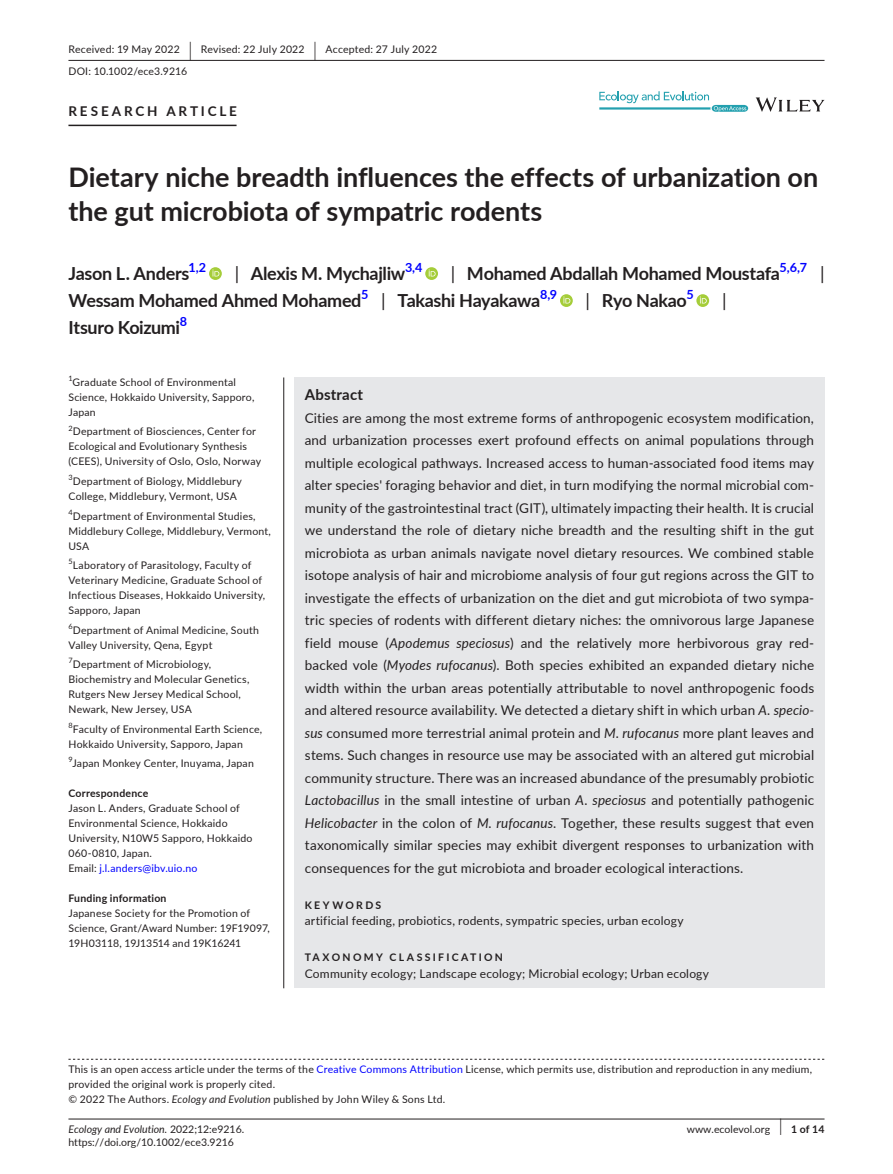
<style>
.page{position:relative;width:893px;height:1174px;background:#fff}
.page>*{position:absolute;margin:0;border:0;box-sizing:border-box;transform-origin:0 0}
.t1{font:700 27px/34.5px "Lato";color:#231f20}
.t2{font:700 18px "Lato";letter-spacing:-.02em;color:#231f20}
.t3{font:18px "Lato";color:#231f20}
.t4{font:700 15px "Lato";letter-spacing:.015em;color:#231f20}
.t5{font:13.5px/22.5px "Lato";letter-spacing:.01em;color:#231f20;text-align:justify}
.t6{font:700 13.5px "Lato";letter-spacing:.21em;color:#231f20}
.t7{font:700 12.6px "Lato";color:#00f}
.t8{font:12px "Lato";letter-spacing:.015em;color:#231f20}
.t9{font:10.5px/15px "Lato";letter-spacing:.02em;color:#231f20}
.t10{font:10.5px "Lato";color:#231f20}
.t11{font:700 10.5px "Lato";letter-spacing:.02em;color:#231f20}
.t12{font:italic 10.5px "Lato";color:#231f20}
.t13{font:700 10.5px "Lato";letter-spacing:.22em;color:#231f20}
.t14{font:7.35px "Lato";color:#231f20}
.s1{font-size:19.65px}
.s2{font-weight:400}
.s3{color:#00f}
.s4{font-style:italic}
.s5{font-style:normal}
.s6{font-weight:400;font-size:17.4px}
</style>
<div class="page">
<hr style="left:68px;top:1118px;width:756px;height:1px;background:#231f20">
<svg style="left:756px;top:97px;width:68px;height:15px"></svg>
<svg style="left:599px;top:91px;width:149px;height:21px"></svg>
<hr style="left:68px;top:60px;width:756px;height:1px;background:#231f20">
<hr style="left:68px;top:125px;width:169px;height:1px;background:#231f20">
<svg style="left:209px;top:267px;width:13px;height:13px"></svg>
<svg style="left:212px;top:269px;width:7px;height:7px"></svg>
<svg style="left:425px;top:267px;width:13px;height:13px"></svg>
<svg style="left:429px;top:269px;width:7px;height:7px"></svg>
<svg style="left:560px;top:294px;width:13px;height:13px"></svg>
<svg style="left:563px;top:296px;width:7px;height:7px"></svg>
<svg style="left:696px;top:294px;width:13px;height:13px"></svg>
<svg style="left:700px;top:296px;width:7px;height:7px"></svg>
<svg style="left:68px;top:1058px;width:756px;height:1px"></svg>
<div style="left:294px;top:377px;width:530px;height:611px;background:#e6e7e9"></div>
<hr style="left:283px;top:377px;width:1px;height:611px;background:#231f20">
<p class="t9" style="left:68px;top:38px;width:370px;line-height:21.8px">Received: 19 May 2022 <span class="s1">|</span> Revised: 22 July 2022 <span class="s1">|</span> Accepted: 27 July 2022<br>DOI: 10.1002/ece3.9216</p>
<p class="t6" style="left:68px;top:101px;width:170px">RESEARCH ARTICLE</p>
<h1 class="t1" style="left:68px;top:159px;width:751px">Dietary niche breadth influences the effects of urbanization on the gut microbiota of sympatric rodents</h1>
<h2 class="t2" style="left:68px;top:260px;width:122px">Jason L. Anders</h2>
<p class="t7" style="left:188px;top:258px;width:19px">1,2</p>
<h2 class="t2" style="left:235px;top:260px;width:172px"><span class="s2">|</span> Alexis M. Mychajliw</h2>
<p class="t7" style="left:405px;top:258px;width:19px">3,4</p>
<h2 class="t2" style="left:451px;top:260px;width:331px"><span class="s2">|</span> Mohamed Abdallah Mohamed Moustafa</h2>
<p class="t7" style="left:779px;top:258px;width:29px">5,6,7</p>
<h2 class="t3" style="left:820px;top:260px;width:6px">|</h2>
<h2 class="t2" style="left:68px;top:287px;width:295px">Wessam Mohamed Ahmed Mohamed</h2>
<p class="t7" style="left:361px;top:285px;width:9px">5</p>
<h2 class="t2" style="left:381px;top:287px;width:160px"><span class="s2">|</span> Takashi Hayakawa</h2>
<p class="t7" style="left:540px;top:285px;width:19px">8,9</p>
<h2 class="t2" style="left:586px;top:287px;width:103px"><span class="s2">|</span> Ryo Nakao</h2>
<p class="t7" style="left:686px;top:285px;width:9px">5</p>
<h2 class="t3" style="left:722px;top:287px;width:6px">|</h2>
<h2 class="t2" style="left:68px;top:314px;width:113px">Itsuro Koizumi</h2>
<p class="t7" style="left:180px;top:312px;width:9px">8</p>
<p class="t14" style="left:68px;top:373px;width:6px">1</p>
<p class="t9" style="left:68px;top:374px;width:187px;text-indent:4px">Graduate School of Environmental<br>Science, Hokkaido University, Sapporo,<br>Japan</p>
<p class="t9" style="left:68px;top:424px;width:194px"><sup>2</sup>Department of Biosciences, Center for<br>Ecological and Evolutionary Synthesis (CEES), University of Oslo, Oslo, Norway</p>
<p class="t9" style="left:68px;top:473px;width:175px"><sup>3</sup>Department of Biology, Middlebury<br>College, Middlebury, Vermont, USA</p>
<p class="t9" style="left:68px;top:508px;width:204px"><sup>4</sup>Department of Environmental Studies,<br>Middlebury College, Middlebury, Vermont,<br>USA</p>
<p class="t9" style="left:68px;top:557px;width:198px"><sup>5</sup>Laboratory of Parasitology, Faculty of Veterinary Medicine, Graduate School of Infectious Diseases, Hokkaido University, Sapporo, Japan</p>
<p class="t9" style="left:68px;top:622px;width:192px"><sup>6</sup>Department of Animal Medicine, South<br>Valley University, Qena, Egypt</p>
<p class="t9" style="left:68px;top:656px;width:182px"><sup>7</sup>Department of Microbiology,<br>Biochemistry and Molecular Genetics,<br>Rutgers New Jersey Medical School,<br>Newark, New Jersey, USA</p>
<p class="t9" style="left:68px;top:721px;width:195px"><sup>8</sup>Faculty of Environmental Earth Science,<br>Hokkaido University, Sapporo, Japan</p>
<p class="t9" style="left:68px;top:755px;width:187px"><sup>9</sup>Japan Monkey Center, Inuyama, Japan</p>
<p class="t11" style="left:68px;top:785px;width:81px">Correspondence</p>
<p class="t9" style="left:68px;top:800px;width:186px">Jason L. Anders, Graduate School of<br>Environmental Science, Hokkaido<br>University, N10W5 Sapporo, Hokkaido<br>060-0810, Japan.<br>Email: <span class="s3">j.l.anders@ibv.uio.no</span></p>
<p class="t11" style="left:68px;top:890px;width:100px">Funding information</p>
<p class="t9" style="left:68px;top:905px;width:203px">Japanese Society for the Promotion of<br>Science, Grant/Award Number: 19F19097,<br>19H03118, 19J13514 and 19K16241</p>
<p class="t4" style="left:305px;top:383px;width:60px">Abstract</p>
<p class="t5" style="left:305px;top:406px;width:511px">Cities are among the most extreme forms of anthropogenic ecosystem modification, and urbanization processes exert profound effects on animal populations through multiple ecological pathways. Increased access to human-associated food items may alter species' foraging behavior and diet, in turn modifying the normal microbial com&shy;munity of the gastrointestinal tract (GIT), ultimately impacting their health. It is crucial we understand the role of dietary niche breadth and the resulting shift in the gut microbiota as urban animals navigate novel dietary resources. We combined stable isotope analysis of hair and microbiome analysis of four gut regions across the GIT to investigate the effects of urbanization on the diet and gut microbiota of two sympa&shy;tric species of rodents with different dietary niches: the omnivorous large Japanese field mouse (<span class="s4">Apodemus speciosus</span>) and the relatively more herbivorous gray red&shy;backed vole (<span class="s4">Myodes rufocanus</span>). Both species exhibited an expanded dietary niche width within the urban areas potentially attributable to novel anthropogenic foods and altered resource availability. We detected a dietary shift in which urban <span class="s4">A. specio&shy;sus</span> consumed more terrestrial animal protein and <span class="s4">M. rufocanus</span> more plant leaves and stems. Such changes in resource use may be associated with an altered gut microbial community structure. There was an increased abundance of the presumably probiotic <span class="s4">Lactobacillus</span> in the small intestine of urban <span class="s4">A. speciosus</span> and potentially pathogenic <span class="s4">Helicobacter</span> in the colon of <span class="s4">M. rufocanus</span>. Together, these results suggest that even taxonomically similar species may exhibit divergent responses to urbanization with consequences for the gut microbiota and broader ecological interactions.</p>
<p class="t13" style="left:305px;top:897px;width:78px">KEYWORDS</p>
<p class="t8" style="left:305px;top:912px;width:380px">artificial feeding, probiotics, rodents, sympatric species, urban ecology</p>
<p class="t13" style="left:305px;top:949px;width:200px">TAXONOMY CLASSIFICATION</p>
<p class="t8" style="left:305px;top:964px;width:406px">Community ecology; Landscape ecology; Microbial ecology; Urban ecology</p>
<p class="t9" style="left:68px;top:1061px;width:745px">This is an open access article under the terms of the <span class="s3">Creative Commons Attribution</span> License, which permits use, distribution and reproduction in any medium, provided the original work is properly cited.<br>© 2022 The Authors. <span class="s4">Ecology and Evolution</span> published by John Wiley &amp; Sons Ltd.</p>
<p class="t12" style="left:68px;top:1121px;width:177px">Ecology and Evolution. <span class="s5">2022;12:e9216.</span></p>
<p class="t11" style="left:779px;top:1121px;width:46px"><span class="s6">|</span> 1 of 14</p>
<p class="t10" style="left:68px;top:1135px;width:167px">https://doi.org/10.1002/ece3.9216</p>
<p class="t10" style="left:687px;top:1121px;width:85px">www.ecolevol.org</p>
</div>
